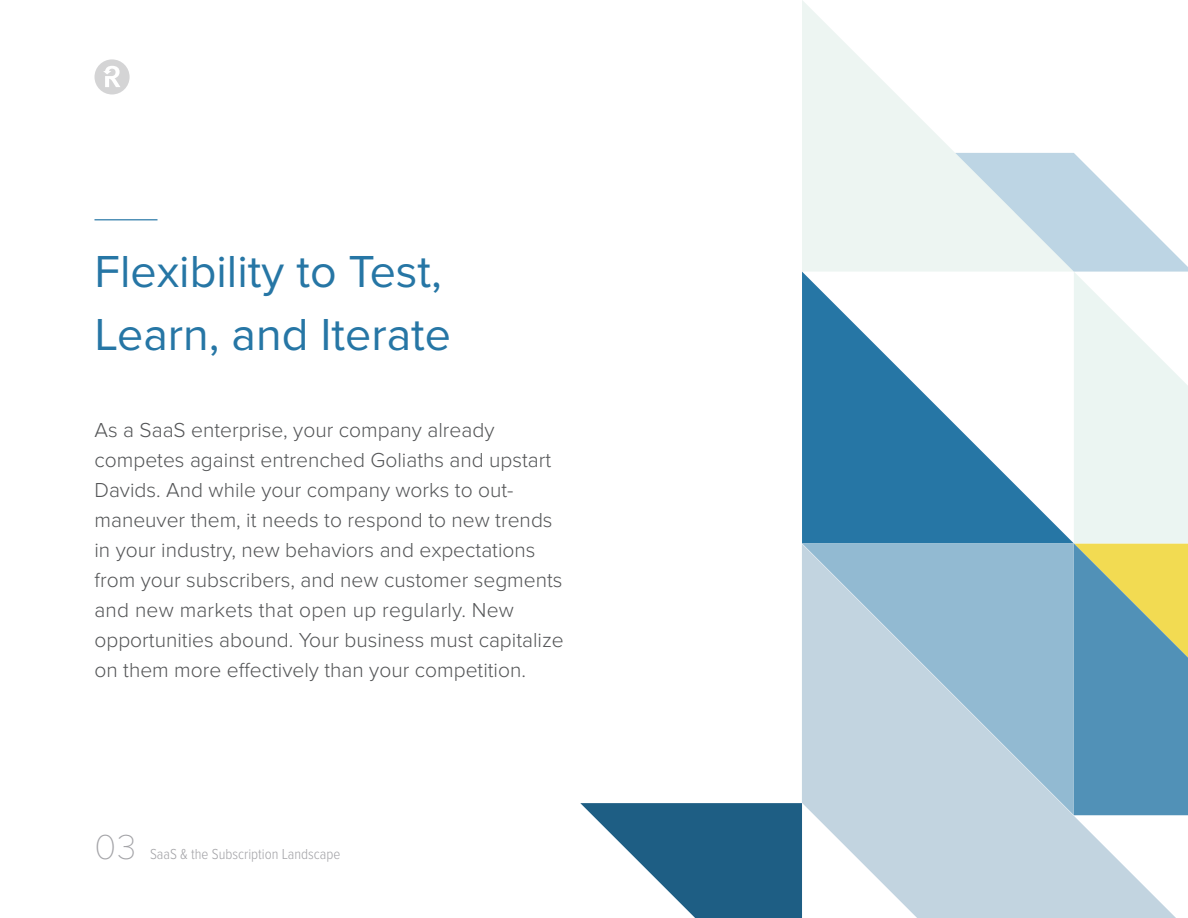
<style>
.page{position:relative;width:1188px;height:918px;background:#fff}
.page>*{position:absolute;margin:0;border:0;box-sizing:border-box;transform-origin:0 0}
.Document_Title__Smal{font:46.5px "Proxima Nova";color:#2676a5}
.t1{font:100 36px "Proxima Nova T";color:#a3a3a7}
.Body_Copy__Large{font:300 21px/30px "Proxima Nova";color:#545557}
.Subhead__Regular{font:300 15px "Proxima Nova Cond";color:#a3a3a7}
</style>
<div class="page">
<svg style="left:94px;top:59px;width:36px;height:35px"></svg>
<hr style="left:94px;top:219px;width:64px;height:1px;background:#5191b7">
<svg style="left:802px;top:0;width:153px;height:272px;fill:#edf5f2"></svg>
<svg style="left:802px;top:272px;width:153px;height:271px;fill:#2676a5"></svg>
<svg style="left:580px;top:803px;width:222px;height:115px"></svg>
<svg style="left:955px;top:153px;width:233px;height:662px"></svg>
<svg style="left:802px;top:544px;width:374px;height:374px;background:#a9c6d4"></svg>
<p class="Document_Title__Smal" style="left:94px;top:245px;width:349px">Flexibility to Test,</p>
<p class="Document_Title__Smal" style="left:94px;top:308px;width:358px">Learn, and Iterate</p>
<p class="Body_Copy__Large" style="left:94px;top:415px;width:471px">As a SaaS enterprise, your company already competes against entrenched Goliaths and upstart Davids. And while your company works to out&shy;maneuver them, it needs to respond to new trends in your industry, new behaviors and expectations from your subscribers, and new customer segments and new markets that open up regularly. New opportunities abound. Your business must capitalize on them more effectively than your competition.</p>
<p class="t1" style="left:94px;top:827px;width:43px">03</p>
<p class="Subhead__Regular" style="left:150px;top:846px;width:192px">SaaS &amp; the Subscription Landscape</p>
</div>
